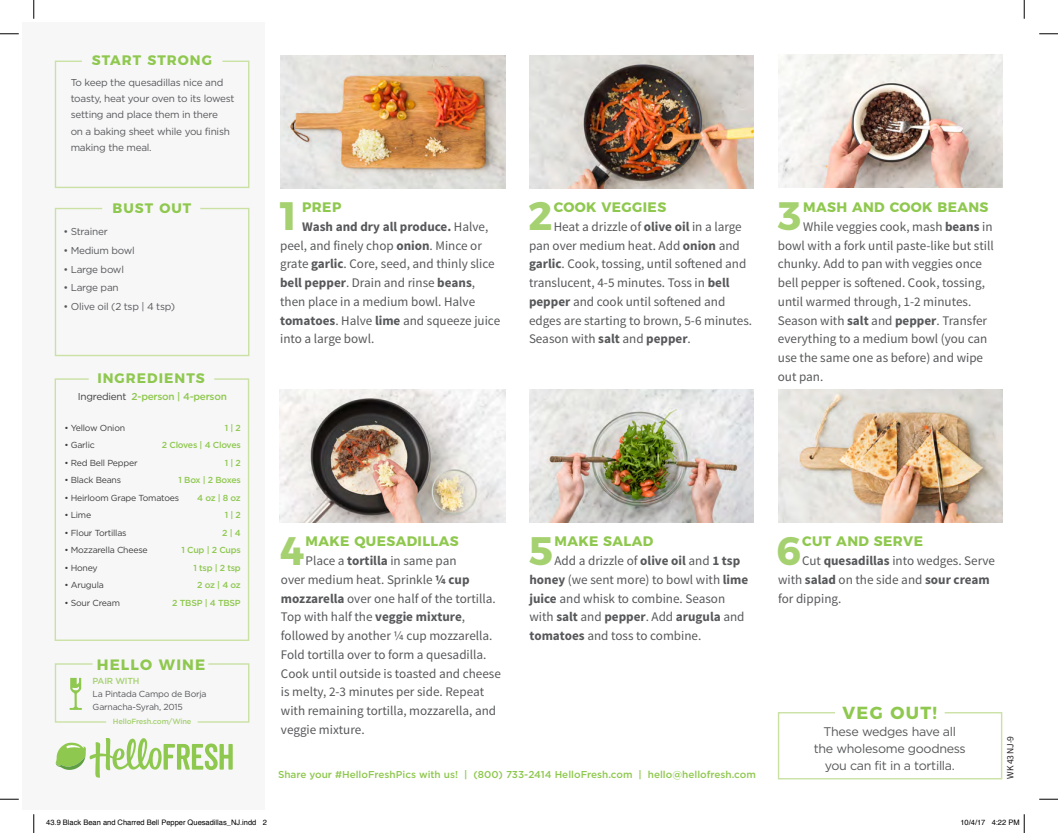
<style>
.page{position:relative;width:1058px;height:833px;background:#fff}
.page>*{position:absolute;margin:0;border:0;box-sizing:border-box;transform-origin:0 0}
.t1{font:700 39.62px "Montserrat";color:#a6d170}
.t2{font:700 17.5px "Montserrat";letter-spacing:.075em;color:#8fc84e}
.t3{font:700 15px "Montserrat";letter-spacing:.075em;color:#8fc84e}
.t4{font:700 13.75px "Montserrat";letter-spacing:.03em;color:#8fc84e}
.t5{font:700 13.75px "Montserrat";letter-spacing:.075em;color:#8fc84e}
.t6{font:13.12px/18.8px "Source Sans Pro";color:#57585a}
.t7{font:12.5px/16.8px "Gotham";letter-spacing:-.025em;color:#57585a;text-align:center}
.t8{font:10px/16.2px "Gotham";letter-spacing:-.025em;color:#57585a}
.t9{font:500 10px "Gotham";color:#8fc84e}
.t10{font:500 10px "Gotham";letter-spacing:-.025em;color:#8fc84e}
.t11{font:9.62px "Source Sans Pro";color:#231f20}
.t12{font:8.75px "Gotham";letter-spacing:-.025em;color:#3e3e3f}
.t13{font:500 8.75px/17.5px "Gotham";letter-spacing:-.025em;color:#8fc84e;text-align:right}
.t14{font:8.75px/12.5px "Gotham";letter-spacing:-.025em;color:#57585a}
.t15{font:500 8.75px "Gotham";letter-spacing:-.025em;color:#a6d170}
.t16{font:7.5px "Helvetica";color:#000}
.t17{font:500 7.5px "Gotham";letter-spacing:-.025em;color:#a6d170}
.s1{font-weight:400;color:#3e3e3f}
.s2{font-weight:700}
</style>
<div class="page">
<div style="left:23px;top:23px;width:242px;height:787px;background:#f7f7f8"></div>
<img style="left:281px;top:55px;width:224px;height:133px">
<img style="left:529px;top:55px;width:225px;height:133px">
<img style="left:529px;top:389px;width:224px;height:133px">
<img style="left:280px;top:389px;width:225px;height:133px">
<img style="left:778px;top:55px;width:224px;height:132px">
<img style="left:778px;top:389px;width:224px;height:133px">
<svg style="left:54px;top:207px;width:196px;height:150px"></svg>
<svg style="left:54px;top:378px;width:196px;height:263px"></svg>
<svg style="left:54px;top:60px;width:196px;height:128px"></svg>
<svg style="left:54px;top:663px;width:53px;height:60px"></svg>
<svg style="left:197px;top:663px;width:53px;height:60px"></svg>
<svg style="left:56px;top:738px;width:177px;height:39px"></svg>
<svg style="left:777px;top:712px;width:226px;height:68px"></svg>
<svg style="left:0;top:33px;width:19px;height:2px"></svg>
<svg style="left:1039px;top:33px;width:19px;height:2px"></svg>
<svg style="left:0;top:798px;width:19px;height:2px"></svg>
<svg style="left:1039px;top:798px;width:19px;height:2px"></svg>
<svg style="left:33px;top:0;width:2px;height:19px"></svg>
<svg style="left:33px;top:814px;width:2px;height:19px"></svg>
<svg style="left:1023px;top:0;width:2px;height:19px"></svg>
<svg style="left:1023px;top:814px;width:2px;height:19px"></svg>
<p class="t5" style="left:92px;top:49px;width:122px">START STRONG</p>
<p class="t8" style="left:71px;top:74px;width:165px">To keep the quesadillas nice and toasty, heat your oven to its lowest setting and place them in there<br>on a baking sheet while you finish making the meal.</p>
<p class="t4" style="left:112px;top:196px;width:80px">BUST OUT</p>
<p class="t8" style="left:63px;top:223px;width:46px">• Strainer</p>
<p class="t8" style="left:63px;top:242px;width:73px">• Medium bowl</p>
<p class="t8" style="left:63px;top:261px;width:62px">• Large bowl</p>
<p class="t8" style="left:63px;top:279px;width:57px">• Large pan</p>
<p class="t8" style="left:63px;top:298px;width:113px">• Olive oil (2 tsp | 4 tsp)</p>
<p class="t5" style="left:97px;top:366px;width:109px">INGREDIENTS</p>
<p class="t10" style="left:78px;top:390px;width:151px"><span class="s1">Ingredient</span> 2-person | 4-person</p>
<p class="t13" style="left:162px;top:419px;width:80px">1 | 2<br>2 Cloves | 4 Cloves<br>1 | 2<br>1 Box | 2 Boxes<br>4 oz | 8 oz<br>1 | 2<br>2 | 4<br>1 Cup | 2 Cups<br>1 tsp | 2 tsp<br>2 oz | 4 oz<br>2 TBSP | 4 TBSP</p>
<p class="t12" style="left:64px;top:422px;width:62px">• Yellow Onion</p>
<p class="t12" style="left:64px;top:439px;width:32px">• Garlic</p>
<p class="t12" style="left:64px;top:457px;width:75px">• Red Bell Pepper</p>
<p class="t12" style="left:64px;top:474px;width:58px">• Black Beans</p>
<p class="t12" style="left:64px;top:492px;width:116px">• Heirloom Grape Tomatoes</p>
<p class="t12" style="left:64px;top:509px;width:28px">• Lime</p>
<p class="t12" style="left:64px;top:527px;width:64px">• Flour Tortillas</p>
<p class="t12" style="left:64px;top:544px;width:85px">• Mozzarella Cheese</p>
<p class="t12" style="left:64px;top:562px;width:35px">• Honey</p>
<p class="t12" style="left:64px;top:579px;width:41px">• Arugula</p>
<p class="t12" style="left:64px;top:597px;width:57px">• Sour Cream</p>
<p class="t3" style="left:97px;top:652px;width:110px">HELLO WINE</p>
<p class="t15" style="left:93px;top:675px;width:48px">PAIR WITH</p>
<p class="t17" style="left:113px;top:716px;width:80px">HelloFresh.com/Wine</p>
<p class="t14" style="left:93px;top:687px;width:115px">La Pintada Campo de Borja<br>Garnacha-Syrah, 2015</p>
<h1 class="t1" style="left:276px;top:183px;width:26px">1</h1>
<p class="t4" style="left:302px;top:196px;width:41px">PREP</p>
<p class="t6" style="left:280px;top:217px;width:221px;text-indent:22px"><span class="s2">Wash and dry all produce.</span> Halve, peel, and finely chop <span class="s2">onion</span>. Mince or grate <span class="s2">garlic</span>. Core, seed, and thinly slice <span class="s2">bell pepper</span>. Drain and rinse <span class="s2">beans</span>, then place in a medium bowl. Halve <span class="s2">tomatoes</span>. Halve <span class="s2">lime</span> and squeeze juice into a large bowl.</p>
<h1 class="t1" style="left:528px;top:183px;width:26px">2</h1>
<p class="t4" style="left:553px;top:196px;width:114px">COOK VEGGIES</p>
<p class="t6" style="left:529px;top:217px;width:225px;text-indent:25px">Heat a drizzle of <span class="s2">olive oil</span> in a large pan over medium heat. Add <span class="s2">onion</span> and <span class="s2">garlic</span>. Cook, tossing, until softened and translucent, 4-5 minutes. Toss in <span class="s2">bell pepper</span> and cook until softened and edges are starting to brown, 5-6 minutes.<br>Season with <span class="s2">salt</span> and <span class="s2">pepper</span>.</p>
<h1 class="t1" style="left:777px;top:183px;width:24px">3</h1>
<p class="t4" style="left:803px;top:196px;width:187px">MASH AND COOK BEANS</p>
<p class="t6" style="left:778px;top:217px;width:217px;text-indent:25px">While veggies cook, mash <span class="s2">beans</span> in bowl with a fork until paste-like but still chunky. Add to pan with veggies once bell pepper is softened. Cook, tossing, until warmed through, 1-2 minutes.<br>Season with <span class="s2">salt</span> and <span class="s2">pepper</span>. Transfer everything to a medium bowl (you can use the same one as before) and wipe out pan.</p>
<h1 class="t1" style="left:280px;top:518px;width:26px">4</h1>
<p class="t4" style="left:305px;top:530px;width:155px">MAKE QUESADILLAS</p>
<p class="t6" style="left:281px;top:551px;width:221px;text-indent:25px">Place a <span class="s2">tortilla</span> in same pan<br>over medium heat. Sprinkle <span class="s2">¼ cup mozzarella</span> over one half of the tortilla.<br>Top with half the <span class="s2">veggie mixture</span>, followed by another ¼ cup mozzarella.<br>Fold tortilla over to form a quesadilla.<br>Cook until outside is toasted and cheese is melty, 2-3 minutes per side. Repeat with remaining tortilla, mozzarella, and veggie mixture.</p>
<h1 class="t1" style="left:529px;top:518px;width:26px">5</h1>
<p class="t4" style="left:554px;top:530px;width:100px">MAKE SALAD</p>
<p class="t6" style="left:529px;top:551px;width:220px;text-indent:25px">Add a drizzle of <span class="s2">olive oil</span> and <span class="s2">1 tsp honey</span> (we sent more) to bowl with <span class="s2">lime juice</span> and whisk to combine. Season with <span class="s2">salt</span> and <span class="s2">pepper</span>. Add <span class="s2">arugula</span> and <span class="s2">tomatoes</span> and toss to combine.</p>
<p class="t9" style="left:278px;top:767px;width:479px">Share your #HelloFreshPics with us! | (800) 733-2414 HelloFresh.com | hello@hellofresh.com</p>
<h1 class="t1" style="left:776px;top:518px;width:26px">6</h1>
<p class="t4" style="left:802px;top:530px;width:122px">CUT AND SERVE</p>
<p class="t6" style="left:778px;top:551px;width:219px;text-indent:24px">Cut <span class="s2">quesadillas</span> into wedges. Serve with <span class="s2">salad</span> on the side and <span class="s2">sour cream </span>for dipping.</p>
<h2 class="t2" style="left:842px;top:698px;width:96px">VEG OUT!</h2>
<p class="t7" style="left:813px;top:723px;width:154px">These wedges have all the wholesome goodness you can fit in a tortilla.</p>
<p class="t11" style="left:1004px;top:778px;width:44px;rotate:-90deg">WK 43 NJ-9</p>
<p class="t16" style="left:46px;top:817px;width:222px">43.9 Black Bean and Charred Bell Pepper Quesadillas_NJ.indd 2</p>
<p class="t16" style="left:960px;top:817px;width:61px">10/4/17 4:22 PM</p>
</div>
